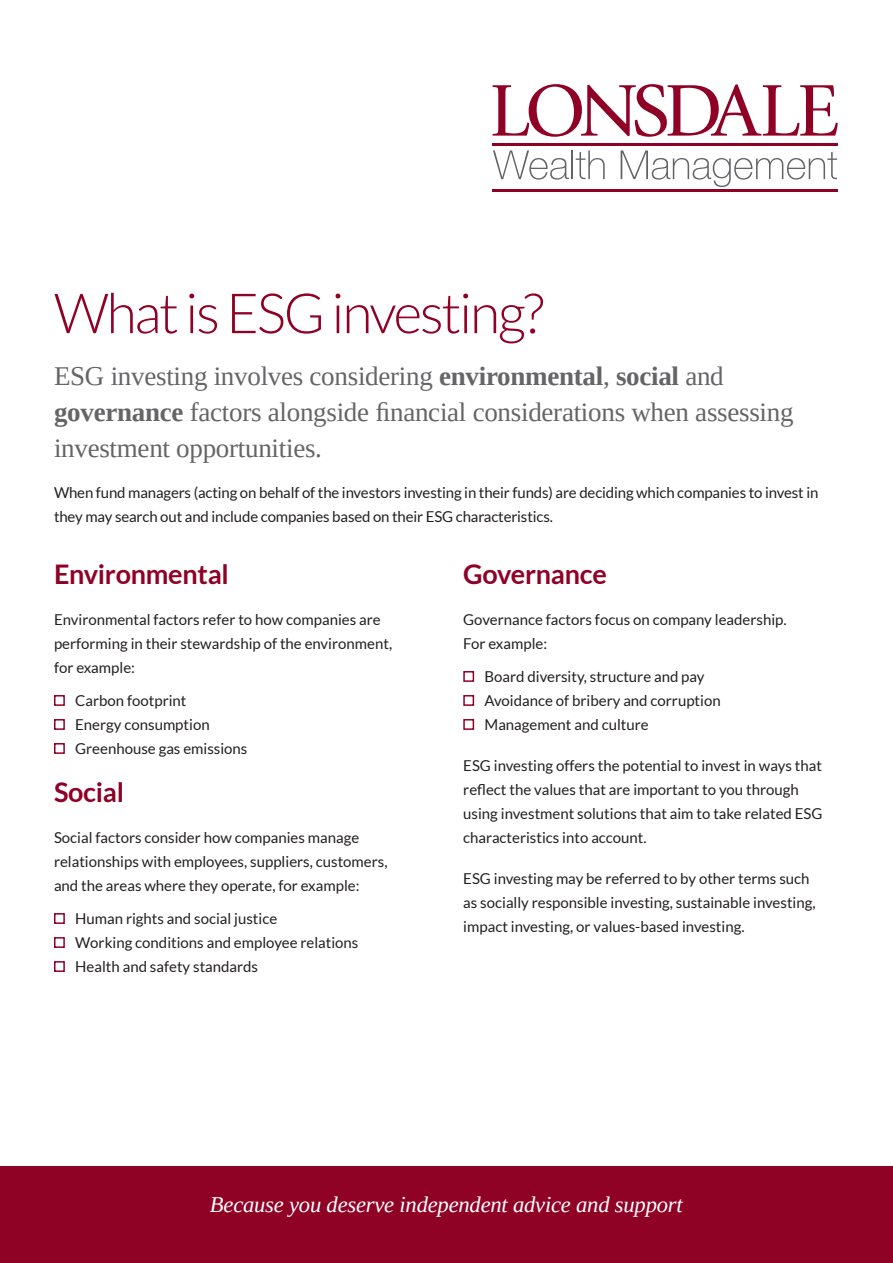
<style>
.page{position:relative;width:893px;height:1263px;background:#fff}
.page>*{position:absolute;margin:0;border:0;box-sizing:border-box;transform-origin:0 0}
.t1{font:300 55.5px "Lato";letter-spacing:-.04em;color:#900126}
.t2{font:27px/36px "Tinos";letter-spacing:-.01em;color:#656568}
.t3{font:700 27px "Lato";letter-spacing:-.01em;color:#900126}
.t4{font:italic 22.65px "Tinos";letter-spacing:-.01em;color:#fff}
.t5{font:15px/24px "Lato";color:#231f20}
.s1{font-weight:700}
</style>
<div class="page">
<div style="left:0;top:1166px;width:893px;height:97px;background:#900126"></div>
<svg style="left:493px;top:150px;width:112px;height:30px"></svg>
<svg style="left:621px;top:150px;width:216px;height:37px"></svg>
<svg style="left:493px;top:84px;width:345px;height:53px"></svg>
<hr style="left:493px;top:143px;width:345px;height:2px;background:#900126">
<hr style="left:493px;top:189px;width:345px;height:3px;background:#900126">
<div style="left:54px;top:695px;width:11px;height:11px;border:2px solid #900126"></div>
<div style="left:54px;top:719px;width:11px;height:11px;border:2px solid #900126"></div>
<div style="left:54px;top:743px;width:11px;height:11px;border:2px solid #900126"></div>
<div style="left:54px;top:913px;width:11px;height:11px;border:2px solid #900126"></div>
<div style="left:54px;top:937px;width:11px;height:11px;border:2px solid #900126"></div>
<div style="left:54px;top:961px;width:11px;height:11px;border:2px solid #900126"></div>
<div style="left:463px;top:671px;width:11px;height:11px;border:2px solid #900126"></div>
<div style="left:463px;top:695px;width:11px;height:11px;border:2px solid #900126"></div>
<div style="left:463px;top:719px;width:11px;height:11px;border:2px solid #900126"></div>
<h1 class="t1" style="left:54px;top:283px;width:492px">What is ESG investing?</h1>
<h2 class="t2" style="left:54px;top:358px;width:741px">ESG investing involves considering <span class="s1">environmental</span>, <span class="s1">social</span> and <span class="s1">governance</span> factors alongside financial considerations when assessing investment opportunities.</h2>
<p class="t5" style="left:54px;top:481px;width:766px">When fund managers (acting on behalf of the investors investing in their funds) are deciding which companies to invest in they may search out and include companies based on their ESG characteristics.</p>
<h2 class="t3" style="left:54px;top:559px;width:176px">Environmental</h2>
<p class="t5" style="left:54px;top:608px;width:340px">Environmental factors refer to how companies are performing in their stewardship of the environment, for example:</p>
<p class="t5" style="left:75px;top:688px;width:174px">Carbon footprint<br>Energy consumption<br>Greenhouse gas emissions</p>
<h2 class="t3" style="left:54px;top:777px;width:72px">Social</h2>
<p class="t5" style="left:54px;top:826px;width:335px">Social factors consider how companies manage relationships with employees, suppliers, customers, and the areas where they operate, for example:</p>
<p class="t5" style="left:75px;top:906px;width:285px">Human rights and social justice<br>Working conditions and employee relations<br>Health and safety standards</p>
<h2 class="t3" style="left:463px;top:559px;width:145px">Governance</h2>
<p class="t5" style="left:463px;top:608px;width:325px">Governance factors focus on company leadership.<br>For example:</p>
<p class="t5" style="left:485px;top:664px;width:238px">Board diversity, structure and pay<br>Avoidance of bribery and corruption<br>Management and culture</p>
<p class="t5" style="left:463px;top:753px;width:361px">ESG investing offers the potential to invest in ways that reflect the values that are important to you through using investment solutions that aim to take related ESG characteristics into account.</p>
<p class="t5" style="left:463px;top:866px;width:354px">ESG investing may be referred to by other terms such as socially responsible investing, sustainable investing, impact investing, or values-based investing.</p>
<h3 class="t4" style="left:210px;top:1189px;width:474px">Because you deserve independent advice and support</h3>
</div>
